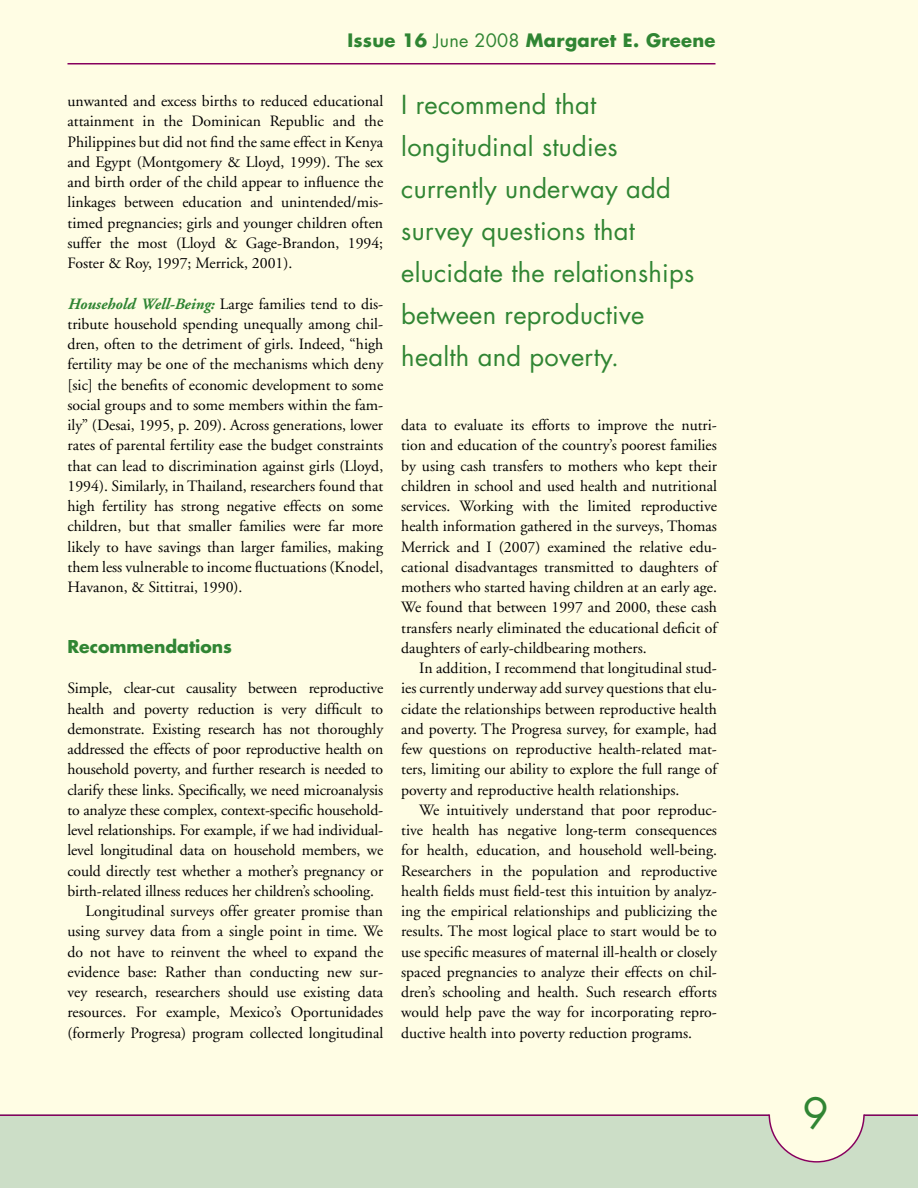
<style>
.page{position:relative;width:918px;height:1188px;background:#fff}
.page>*{position:absolute;margin:0;border:0;box-sizing:border-box;transform-origin:0 0}
.t1{font:42px "Futura";color:#308533}
.t2{font:25.5px/42px "Futura";letter-spacing:.01em;color:#308533}
.t3{font:700 18px "Futura";letter-spacing:.015em;color:#308533}
.t4{font:700 17.25px "Futura";color:#308533}
.t5{font:15.75px/20.2px "Adobe Garamond";letter-spacing:-.01em;color:#000;text-align:justify}
.s1{font-weight:400}
.s2{font-weight:700;font-style:italic;color:#308533}
</style>
<div class="page">
<div style="left:0;top:0;width:918px;height:1185px;background:#fffde4"></div>
<hr style="left:68px;top:63px;width:648px;height:1px;background:#86005e">
<div style="left:0;top:1114px;width:918px;height:74px;background:#ccdec7"></div>
<hr style="left:0;top:1114px;width:918px;height:2px;background:#86005e">
<svg style="left:768px;top:1114px;width:98px;height:49px"></svg>
<p class="t3" style="left:347px;top:28px;width:370px">Issue 16 <span class="s1">June 2008</span> Margaret E. Greene</p>
<p class="t5" style="left:68px;top:91px;width:317px">unwanted and excess births to reduced educational attainment in the Dominican Republic and the Philippines but did not find the same effect in Kenya and Egypt (Montgomery &amp; Lloyd, 1999). The sex and birth order of the child appear to influence the linkages between education and unintended/mis&shy;timed pregnancies; girls and younger children often suffer the most (Lloyd &amp; Gage-Brandon, 1994; Foster &amp; Roy, 1997; Merrick, 2001).</p>
<p class="t5" style="left:68px;top:294px;width:317px"><span class="s2">Household Well-Being:</span> Large families tend to dis&shy;tribute household spending unequally among chil&shy;dren, often to the detriment of girls. Indeed, “high fertility may be one of the mechanisms which deny [sic] the benefits of economic development to some social groups and to some members within the fam&shy;ily” (Desai, 1995, p. 209). Across generations, lower rates of parental fertility ease the budget constraints that can lead to discrimination against girls (Lloyd, 1994). Similarly, in Thailand, researchers found that high fertility has strong negative effects on some children, but that smaller families were far more likely to have savings than larger families, making them less vulnerable to income fluctuations (Knodel, Havanon, &amp; Sittitrai, 1990).</p>
<p class="t4" style="left:68px;top:634px;width:166px">Recommendations</p>
<p class="t5" style="left:68px;top:679px;width:317px">Simple, clear-cut causality between reproductive</p>
<p class="t5" style="left:68px;top:699px;width:317px">health and poverty reduction is very difficult to</p>
<p class="t5" style="left:68px;top:719px;width:317px">demonstrate. Existing research has not thoroughly</p>
<p class="t5" style="left:68px;top:739px;width:317px">addressed the effects of poor reproductive health on</p>
<p class="t5" style="left:68px;top:760px;width:317px">household poverty, and further research is needed to</p>
<p class="t5" style="left:68px;top:780px;width:317px">clarify these links. Specifically, we need microanalysis</p>
<p class="t5" style="left:68px;top:800px;width:317px">to analyze these complex, context-specific household-</p>
<p class="t5" style="left:68px;top:820px;width:317px">level relationships. For example, if we had individual-</p>
<p class="t5" style="left:68px;top:841px;width:317px">level longitudinal data on household members, we</p>
<p class="t5" style="left:68px;top:861px;width:317px">could directly test whether a mother’s pregnancy or</p>
<p class="t5" style="left:68px;top:881px;width:308px">birth-related illness reduces her children’s schooling.</p>
<p class="t5" style="left:86px;top:901px;width:299px">Longitudinal surveys offer greater promise than</p>
<p class="t5" style="left:68px;top:922px;width:317px">using survey data from a single point in time. We</p>
<p class="t5" style="left:68px;top:942px;width:317px">do not have to reinvent the wheel to expand the</p>
<p class="t5" style="left:68px;top:962px;width:317px">evidence base: Rather than conducting new sur-</p>
<p class="t5" style="left:68px;top:982px;width:317px">vey research, researchers should use existing data</p>
<p class="t5" style="left:68px;top:1003px;width:317px">resources. For example, Mexico’s Oportunidades</p>
<p class="t5" style="left:68px;top:1023px;width:317px">(formerly Progresa) program collected longitudinal</p>
<h2 class="t2" style="left:401px;top:84px;width:294px">I recommend that longitudinal studies currently underway add survey questions that elucidate the relationships between reproductive health and poverty.</h2>
<p class="t5" style="left:401px;top:415px;width:317px">data to evaluate its efforts to improve the nutri&shy;tion and education of the country’s poorest families by using cash transfers to mothers who kept their children in school and used health and nutritional services. Working with the limited reproductive health information gathered in the surveys, Thomas Merrick and I (2007) examined the relative edu&shy;cational disadvantages transmitted to daughters of mothers who started having children at an early age.<br>We found that between 1997 and 2000, these cash transfers nearly eliminated the educational deficit of daughters of early-childbearing mothers.</p>
<p class="t5" style="left:401px;top:658px;width:317px;text-indent:18px">In addition, I recommend that longitudinal stud&shy;ies currently underway add survey questions that elu&shy;cidate the relationships between reproductive health and poverty. The Progresa survey, for example, had few questions on reproductive health-related mat&shy;ters, limiting our ability to explore the full range of poverty and reproductive health relationships.</p>
<p class="t5" style="left:401px;top:800px;width:317px;text-indent:18px">We intuitively understand that poor reproduc&shy;tive health has negative long-term consequences for health, education, and household well-being.<br>Researchers in the population and reproductive health fields must field-test this intuition by analyz&shy;ing the empirical relationships and publicizing the results. The most logical place to start would be to use specific measures of maternal ill-health or closely spaced pregnancies to analyze their effects on chil&shy;dren’s schooling and health. Such research efforts would help pave the way for incorporating repro&shy;ductive health into poverty reduction programs.</p>
<h1 class="t1" style="left:803px;top:1085px;width:27px">9</h1>
</div>
